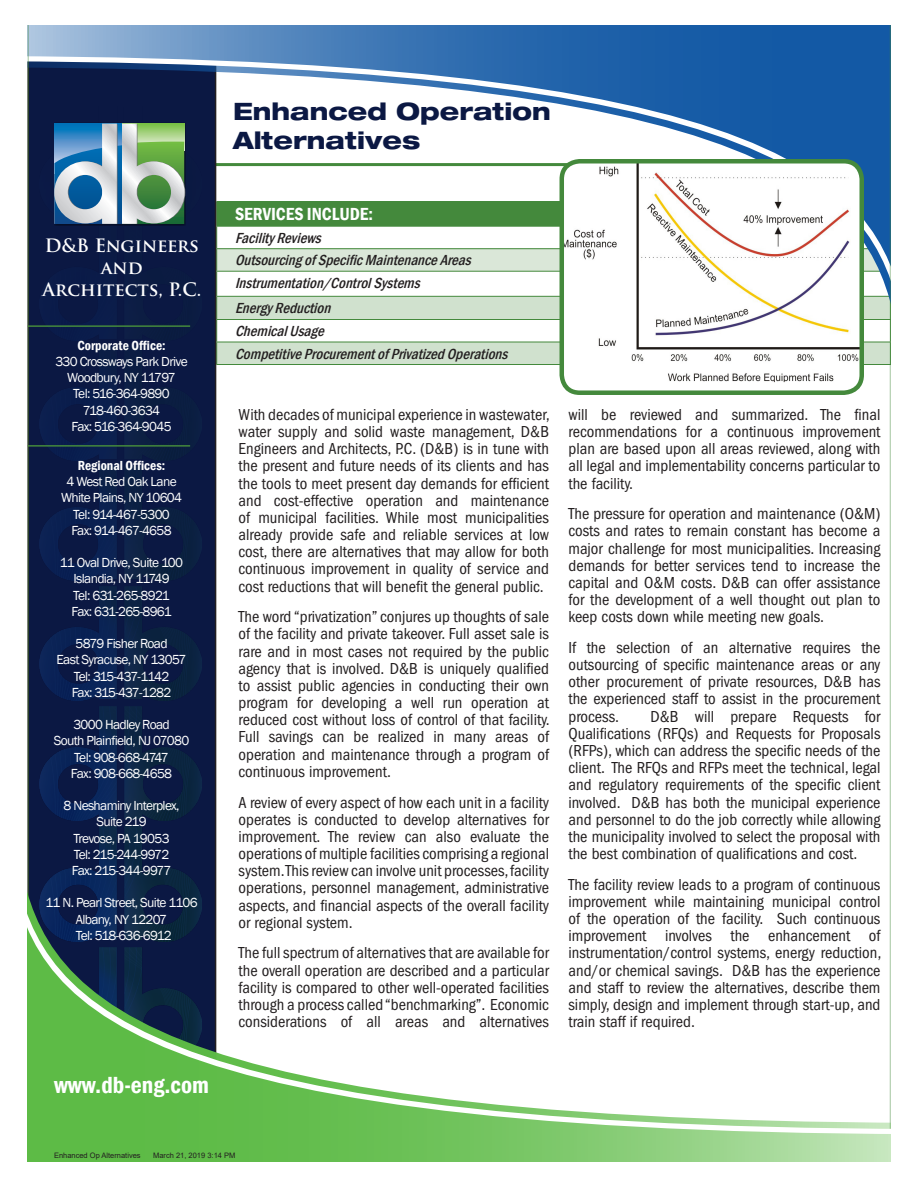
<style>
.page{position:relative;width:918px;height:1188px;background:#fff}
.page>*{position:absolute;margin:0;border:0;box-sizing:border-box;transform-origin:0 0}
.t1{font:800 expanded 24px "Helvetica Neue LT Pro";color:#0b1843}
.t2{font:600 condensed 24px "Franklin Gothic";color:#fff}
.t3{font:700 18px/21.6px "Trajan Pro";color:#fff;text-align:center}
.Table{font:600 condensed 18px "Franklin Gothic";color:#fff}
.t4{font:condensed 16.5px/17.1px "ITC Franklin Gothic Std";color:#231f20;text-align:justify}
.Table-2{font:italic 500 condensed 15px "Franklin Gothic";color:#231f20}
.t5{font:13.5px/16.2px "Franklin Gothic";letter-spacing:-.05em;color:#fff;text-align:center}
.t6{font:600 condensed 13.5px "Franklin Gothic";color:#fff}
.t7{font:7.5px "Arial";color:#231f20}
</style>
<div class="page">
<div style="left:217px;top:350px;width:672px;height:14px;background:#d0e1ce"></div>
<svg style="left:216px;top:350px;width:1px;height:14px"></svg>
<hr style="left:216px;top:364px;width:675px;height:1px;background:#44893c">
<div style="left:28px;top:25px;width:188px;height:1134px;background:#0b1843"></div>
<svg style="left:27px;top:25px;width:862px;height:314px"></svg>
<img style="left:39px;top:107px;width:162px;height:114px">
<img style="left:39px;top:227px;width:162px;height:112px">
<img style="left:39px;top:388px;width:152px;height:73px">
<img style="left:39px;top:493px;width:162px;height:88px">
<img style="left:39px;top:587px;width:162px;height:114px">
<img style="left:39px;top:707px;width:162px;height:114px">
<img style="left:99px;top:827px;width:43px;height:12px">
<svg style="left:54px;top:123px;width:131px;height:101px;background:#8ab1ae"></svg>
<svg style="left:27px;top:851px;width:864px;height:311px"></svg>
<hr style="left:28px;top:445px;width:162px;height:2px;background:#44893c">
<hr style="left:28px;top:325px;width:162px;height:2px;background:#44893c">
<img style="left:562px;top:161px;width:300px;height:221px">
<div style="left:560px;top:159px;width:304px;height:236px;border:4px solid #44893c;border-radius:18px"></div>
<p class="t1" style="left:233px;top:96px;width:319px">Enhanced Operation</p>
<p class="t1" style="left:233px;top:125px;width:188px">Alternatives</p>
<p class="t3" style="left:43px;top:235px;width:160px">D&amp;B Engineers and<br>Architects, P.C.</p>
<p class="t6" style="left:77px;top:336px;width:90px">Corporate Office:</p>
<p class="t5" style="left:55px;top:354px;width:134px">330 Crossways Park Drive<br>Woodbury, NY 11797<br>Tel: 516-364-9890<br>718-460-3634<br>Fax: 516-364-9045</p>
<p class="t6" style="left:78px;top:457px;width:89px">Regional Offices:</p>
<p class="t5" style="left:61px;top:474px;width:123px">4 West Red Oak Lane<br>White Plains, NY 10604<br>Tel: 914-467-5300<br>Fax: 914-467-4658</p>
<p class="t5" style="left:60px;top:555px;width:125px">11 Oval Drive, Suite 100<br>Islandia, NY 11749<br>Tel: 631-265-8921<br>Fax: 631-265-8961</p>
<p class="t5" style="left:57px;top:636px;width:132px">5879 Fisher Road<br>East Syracuse, NY 13057<br>Tel: 315-437-1142<br>Fax: 315-437-1282</p>
<p class="t5" style="left:54px;top:717px;width:137px">3000 Hadley Road<br>South Plainfield, NJ 07080<br>Tel: 908-668-4747<br>Fax: 908-668-4658</p>
<p class="t5" style="left:64px;top:798px;width:118px">8 Neshaminy Interplex,<br>Suite 219<br>Trevose, PA 19053<br>Tel: 215-244-9972<br>Fax: 215-344-9977</p>
<p class="t5" style="left:46px;top:895px;width:154px">11 N. Pearl Street, Suite 1106<br>Albany, NY 12207<br>Tel: 518-636-6912</p>
<h1 class="t2" style="left:54px;top:1069px;width:156px">www.db-eng.com</h1>
<p class="Table" style="left:235px;top:202px;width:140px">SERVICES INCLUDE:</p>
<p class="Table-2" style="left:235px;top:228px;width:92px">FacilityReviews</p>
<p class="Table-2" style="left:235px;top:250px;width:242px">OutsourcingofSpecificMaintenanceAreas</p>
<p class="Table-2" style="left:235px;top:273px;width:191px">Instrumentation/ControlSystems</p>
<p class="Table-2" style="left:235px;top:298px;width:102px">EnergyReduction</p>
<p class="Table-2" style="left:235px;top:321px;width:95px">ChemicalUsage</p>
<p class="Table-2" style="left:235px;top:344px;width:279px">CompetitiveProcurementofPrivatizedOperations</p>
<p class="t4" style="left:239px;top:406px;width:313px">With decades of municipal experience in wastewater, water supply and solid waste management, D&amp;B Engineers and Architects, P.C. (D&amp;B) is in tune with the present and future needs of its clients and has the tools to meet present day demands for efficient and cost-effective operation and maintenance of municipal facilities. While most municipalities already provide safe and reliable services at low cost, there are alternatives that may allow for both continuous improvement in quality of service and cost reductions that will benefit the general public.</p>
<p class="t4" style="left:239px;top:608px;width:313px">The word “privatization” conjures up thoughts of sale of the facility and private takeover. Full asset sale is rare and in most cases not required by the public agency that is involved. D&amp;B is uniquely qualified to assist public agencies in conducting their own program for developing a well run operation at reduced cost without loss of control of that facility.<br>Full savings can be realized in many areas of operation and maintenance through a program of continuous improvement.</p>
<p class="t4" style="left:239px;top:794px;width:312px">A review of every aspect of how each unit in a facility operates is conducted to develop alternatives for improvement. The review can also evaluate the operations of multiple facilities comprising a regional system. This review can involve unit processes, facility operations, personnel management, administrative aspects, and financial aspects of the overall facility or regional system.</p>
<p class="t4" style="left:239px;top:945px;width:312px">The full spectrum of alternatives that are available for the overall operation are described and a particular facility is compared to other well-operated facilities through a process called “benchmarking”. Economic considerations of all areas and alternatives</p>
<p class="t4" style="left:569px;top:406px;width:313px">will be reviewed and summarized. The final recommendations for a continuous improvement plan are based upon all areas reviewed, along with all legal and implementability concerns particular to the facility.</p>
<p class="t4" style="left:569px;top:505px;width:313px">The pressure for operation and maintenance (O&amp;M) costs and rates to remain constant has become a major challenge for most municipalities. Increasing demands for better services tend to increase the capital and O&amp;M costs. D&amp;B can offer assistance for the development of a well thought out plan to keep costs down while meeting new goals.</p>
<p class="t4" style="left:569px;top:639px;width:313px">If the selection of an alternative requires the outsourcing of specific maintenance areas or any other procurement of private resources, D&amp;B has the experienced staff to assist in the procurement process.</p>
<p class="t4" style="left:569px;top:708px;width:314px;text-indent:82px">D&amp;B will prepare Requests for Qualifications (RFQs) and Requests for Proposals (RFPs), which can address the specific needs of the client. The RFQs and RFPs meet the technical, legal and regulatory requirements of the specific client involved. D&amp;B has both the municipal experience and personnel to do the job correctly while allowing the municipality involved to select the proposal with the best combination of qualifications and cost.</p>
<p class="t4" style="left:569px;top:876px;width:314px">The facility review leads to a program of continuous improvement while maintaining municipal control of the operation of the facility. Such continuous improvement involves the enhancement of instrumentation/control systems, energy reduction, and/or chemical savings. D&amp;B has the experience and staff to review the alternatives, describe them simply, design and implement through start-up, and train staff if required.</p>
<p class="t7" style="left:54px;top:1150px;width:88px">Enhanced Op Alternatives</p>
<p class="t7" style="left:153px;top:1150px;width:84px">March 21, 2019 3:14 PM</p>
</div>
